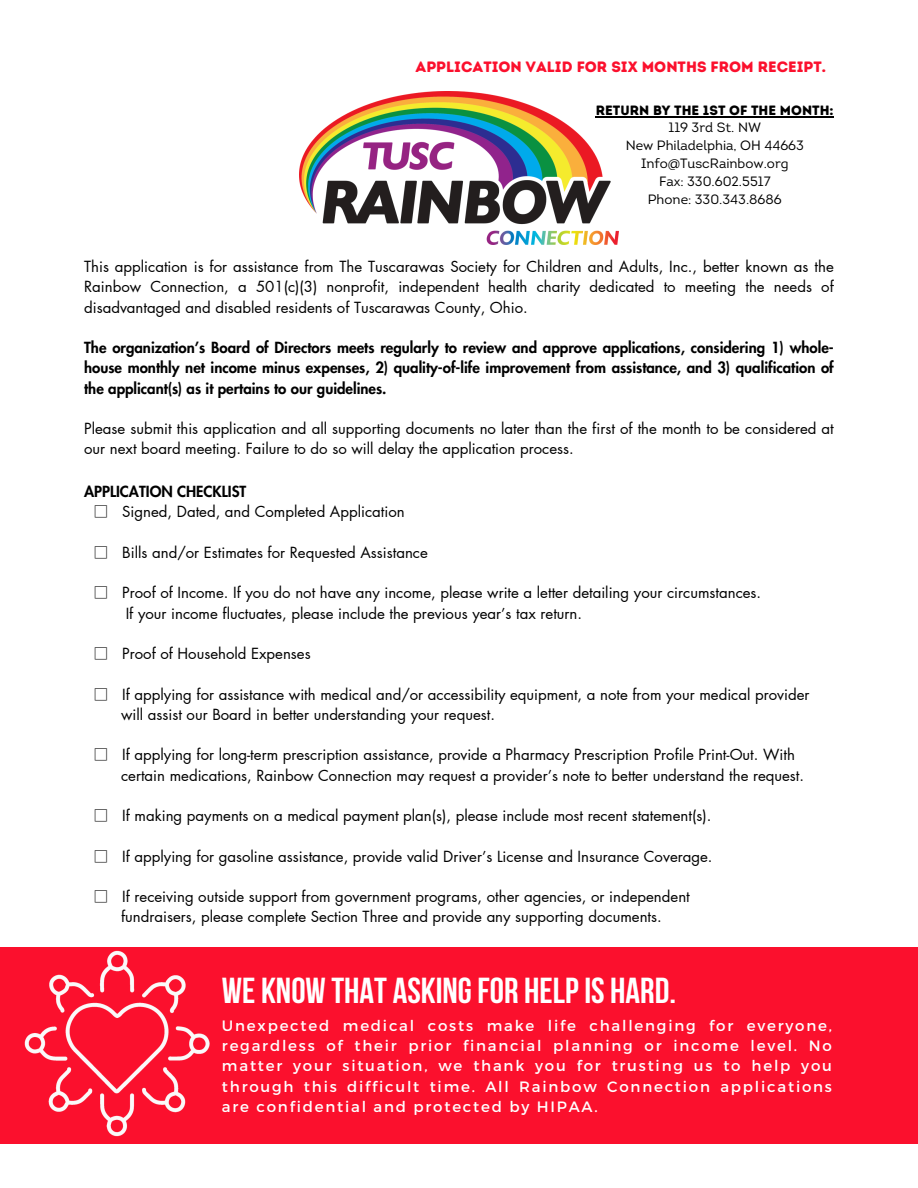
<style>
.page{position:relative;width:918px;height:1188px;background:#fff}
.page>*{position:absolute;margin:0;border:0;box-sizing:border-box;transform-origin:0 0}
.t1{font:700 36px "Bebas Neue";color:#fff}
.t2{font:15px/20.2px "Futura LT Pro";color:#000}
.t3{font:800 15px/20.2px "Futura LT Pro";color:#000;text-align:justify}
.t4{font:15px/20.2px "Montserrat";letter-spacing:.12em;color:#fff;text-align:justify}
.t5{font:15px "Intro Rust Base";color:#fb102d}
.t6{font:13.5px "Intro";color:#000}
.t7{font:13.5px "Intro Rust Base";color:#000}
.s1{font-family:"Noto Sans CJ Ksc"}
</style>
<div class="page">
<img style="left:299px;top:92px;width:320px;height:153px">
<div style="left:0;top:947px;width:918px;height:197px;background:#fb102d"></div>
<img style="left:24px;top:950px;width:186px;height:187px">
<hr style="left:596px;top:116px;width:238px;height:1px;background:#000">
<h3 class="t5" style="left:416px;top:58px;width:412px">APPLICATION VALID FOR SIX MONTHS FROM RECEIPT.</h3>
<h3 class="t7" style="left:596px;top:102px;width:239px">RETURN BY THE 1ST OF THE MONTH:</h3>
<h3 class="t6" style="left:669px;top:122px;width:94px">119 3rd St. NW</h3>
<h3 class="t6" style="left:626px;top:140px;width:180px">New Philadelphia, OH 44663</h3>
<h1 class="t6" style="left:641px;top:158px;width:149px">Info@TuscRainbow.org</h1>
<h3 class="t6" style="left:659px;top:176px;width:113px">Fax: 330.602.5517</h3>
<p class="t6" style="left:648px;top:194px;width:135px">Phone: 330.343.8686</p>
<p class="t2" style="left:84px;top:257px;width:751px;text-align:justify">This application is for assistance from The Tuscarawas Society for Children and Adults, Inc., better known as the Rainbow Connection, a 501(c)(3) nonprofit, independent health charity dedicated to meeting the needs of disadvantaged and disabled residents of Tuscarawas County, Ohio.</p>
<p class="t3" style="left:84px;top:338px;width:751px">The organization’s Board of Directors meets regularly to review and approve applications, considering 1) whole&shy;house monthly net income minus expenses, 2) quality-of-life improvement from assistance, and 3) qualification of the applicant(s) as it pertains to our guidelines.</p>
<p class="t2" style="left:84px;top:419px;width:751px">Please submit this application and all supporting documents no later than the first of the month to be considered at our next board meeting. Failure to do so will delay the application process.</p>
<p class="t3" style="left:84px;top:482px;width:164px">APPLICATION CHECKLIST</p>
<p class="t2" style="left:93px;top:502px;width:313px"><span class="s1">□</span> Signed, Dated, and Completed Application</p>
<p class="t2" style="left:93px;top:543px;width:336px"><span class="s1">□</span> Bills and/or Estimates for Requested Assistance</p>
<p class="t2" style="left:126px;top:583px;width:637px;text-indent:-32px"><span class="s1">□</span> Proof of Income. If you do not have any income, please write a letter detailing your circumstances.<br>If your income fluctuates, please include the previous year’s tax return.</p>
<h3 class="t2" style="left:93px;top:644px;width:219px"><span class="s1">□</span> Proof of Household Expenses</h3>
<h2 class="t2" style="left:121px;top:685px;width:690px;text-indent:-28px"><span class="s1">□</span> If applying for assistance with medical and/or accessibility equipment, a note from your medical provider will assist our Board in better understanding your request.</h2>
<h3 class="t2" style="left:121px;top:745px;width:685px;text-indent:-28px"><span class="s1">□</span> If applying for long-term prescription assistance, provide a Pharmacy Prescription Profile Print-Out. With certain medications, Rainbow Connection may request a provider’s note to better understand the request.</h3>
<h3 class="t2" style="left:93px;top:806px;width:619px"><span class="s1">□</span> If making payments on a medical payment plan(s), please include most recent statement(s).</h3>
<h3 class="t2" style="left:93px;top:847px;width:621px"><span class="s1">□</span> If applying for gasoline assistance, provide valid Driver’s License and Insurance Coverage.</h3>
<h3 class="t2" style="left:93px;top:887px;width:598px;text-align:center"><span class="s1">□</span> If receiving outside support from government programs, other agencies, or independent fundraisers, please complete Section Three and provide any supporting documents.</h3>
<h3 class="t1" style="left:222px;top:976px;width:456px">WE KNOW THAT ASKING FOR HELP IS HARD.</h3>
<h3 class="t4" style="left:222px;top:1015px;width:612px">Unexpected medical costs make life challenging for everyone, regardless of their prior financial planning or income level. No matter your situation, we thank you for trusting us to help you through this difficult time. All Rainbow Connection applications are confidential and protected by HIPAA.</h3>
</div>
